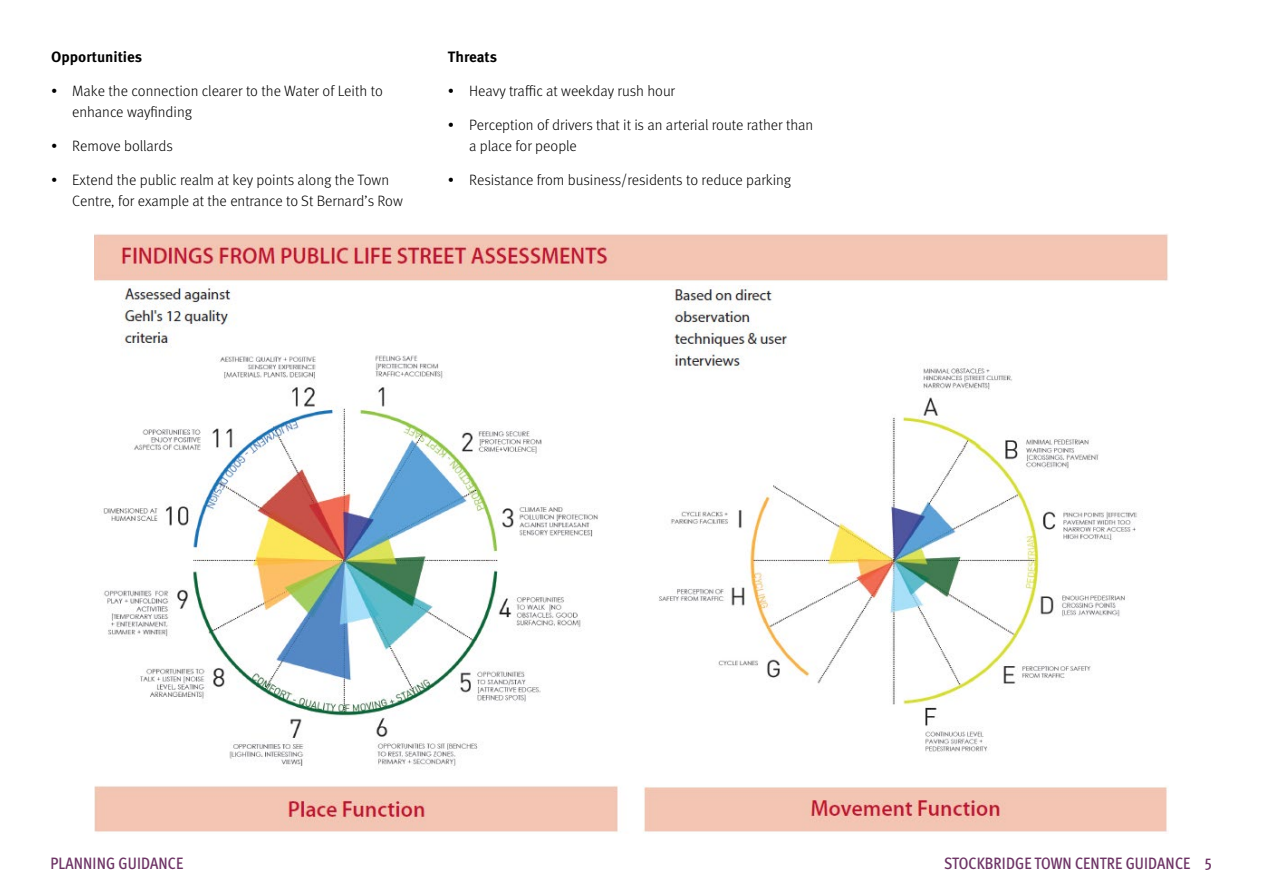
<style>
.page{position:relative;width:1263px;height:893px;background:#fff}
.page>*{position:absolute;margin:0;border:0;box-sizing:border-box;transform-origin:0 0}
.t1{font:500 condensed 16.5px "Meta Pro";letter-spacing:.01em;color:#6d3465}
.t2{font:300 15px/21px "Meta Pro";color:#000}
.t3{font:700 15px "Meta Pro";color:#000}
</style>
<div class="page">
<img style="left:95px;top:233px;width:1073px;height:49px">
<img style="left:95px;top:287px;width:1072px;height:546px">
<p class="t3" style="left:51px;top:45px;width:93px">Opportunities</p>
<p class="t2" style="left:72px;top:80px;width:312px;text-indent:-21px">• Make the connection clearer to the Water of Leith to enhance wayfnding</p>
<p class="t2" style="left:51px;top:134px;width:123px">• Remove bollards</p>
<p class="t2" style="left:72px;top:168px;width:332px;text-indent:-21px">• Extend the public realm at key points along the Town<br>Centre, for example at the entrance to St Bernard’s Row</p>
<p class="t3" style="left:448px;top:45px;width:51px">Threats</p>
<p class="t2" style="left:448px;top:80px;width:229px">• Heavy trafc at weekday rush hour</p>
<p class="t2" style="left:469px;top:113px;width:346px;text-indent:-21px">• Perception of drivers that it is an arterial route rather than a place for people</p>
<p class="t2" style="left:448px;top:168px;width:345px">• Resistance from business/residents to reduce parking</p>
<p class="t1" style="left:50px;top:850px;width:134px">PLANNING GUIDANCE</p>
<p class="t1" style="left:944px;top:850px;width:269px">STOCKBRIDGE TOWN CENTRE GUIDANCE 5</p>
</div>
